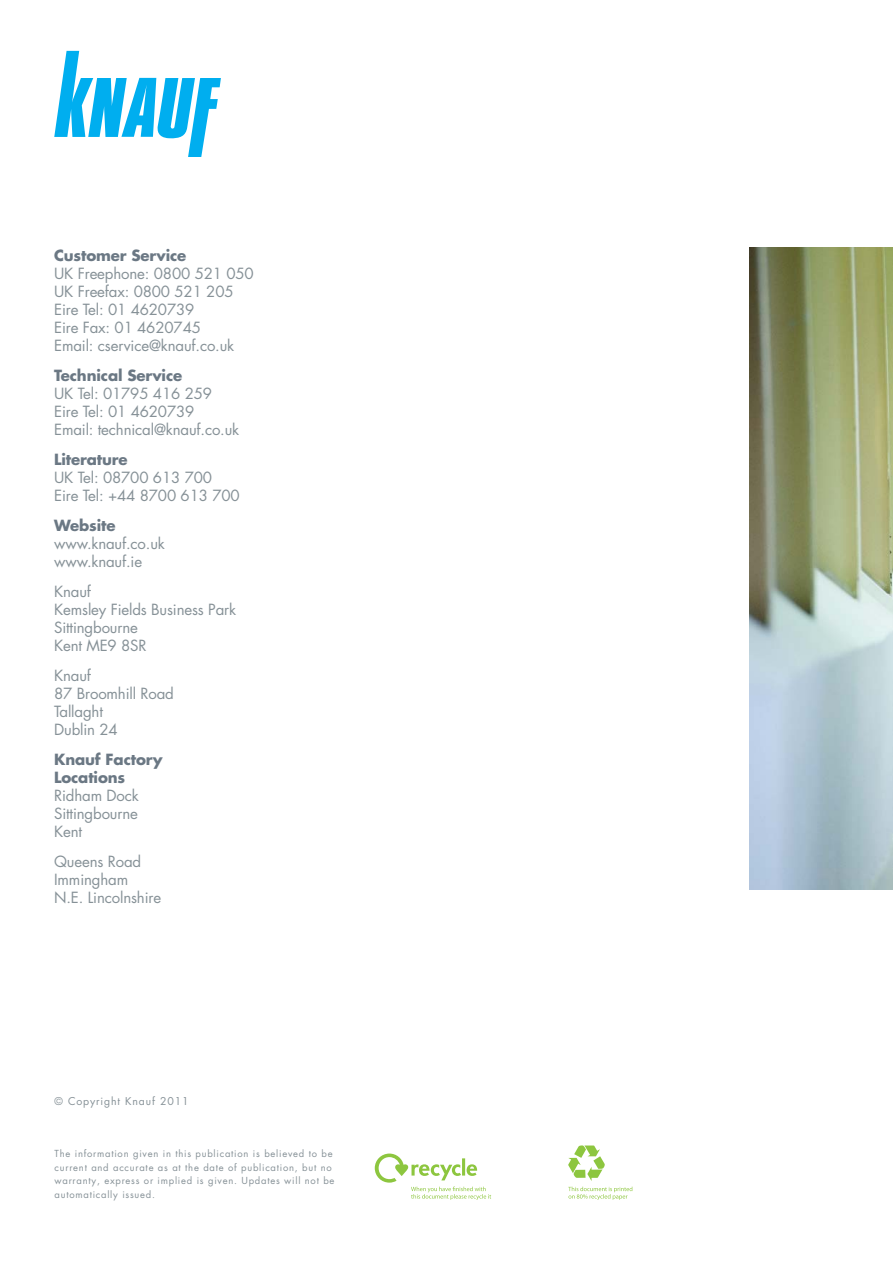
<style>
.page{position:relative;width:893px;height:1263px;background:#fff}
.page>*{position:absolute;margin:0;border:0;box-sizing:border-box;transform-origin:0 0}
.t1{font:15px/18px "Futura Std";letter-spacing:-.01em;color:#869197}
.t2{font:700 15px/18px "Futura Std";letter-spacing:-.01em;color:#6b7884}
.t3{font:10.5px "Futura Std";letter-spacing:.08em;color:#869197}
.t4{font:9.45px/13.5px "Futura Std";letter-spacing:.08em;color:#869197}
</style>
<div class="page">
<svg style="left:375px;top:1153px;width:116px;height:47px"></svg>
<svg style="left:568px;top:1187px;width:64px;height:13px"></svg>
<svg style="left:568px;top:1145px;width:37px;height:36px"></svg>
<svg style="left:54px;top:51px;width:167px;height:105px"></svg>
<img style="left:750px;top:247px;width:143px;height:642px">
<p class="t2" style="left:54px;top:246px;width:134px">Customer Service</p>
<p class="t1" style="left:54px;top:265px;width:201px">UK Freephone: 0800 521 050<br>UK Freefax: 0800 521 205<br>Eire Tel: 01 4620739<br>Eire Fax: 01 4620745<br>Email: cservice@knauf.co.uk</p>
<p class="t2" style="left:54px;top:366px;width:130px">Technical Service</p>
<p class="t1" style="left:54px;top:385px;width:187px">UK Tel: 01795 416 259<br>Eire Tel: 01 4620739<br>Email: technical@knauf.co.uk</p>
<p class="t2" style="left:54px;top:450px;width:75px">Literature</p>
<p class="t1" style="left:54px;top:469px;width:187px">UK Tel: 08700 613 700<br>Eire Tel: +44 8700 613 700</p>
<p class="t2" style="left:54px;top:516px;width:63px">Website</p>
<p class="t1" style="left:54px;top:535px;width:112px">www.knauf.co.uk www.knauf.ie</p>
<p class="t1" style="left:54px;top:583px;width:183px">Knauf<br>Kemsley Fields Business Park<br>Sittingbourne<br>Kent ME9 8SR</p>
<p class="t1" style="left:54px;top:667px;width:121px">Knauf<br>87 Broomhill Road<br>Tallaght<br>Dublin 24</p>
<p class="t2" style="left:54px;top:750px;width:110px">Knauf Factory<br>Locations</p>
<p class="t1" style="left:54px;top:787px;width:86px;text-align:justify">Ridham Dock Sittingbourne Kent</p>
<p class="t1" style="left:54px;top:853px;width:108px">Queens Road<br>Immingham<br>N.E. Lincolnshire</p>
<p class="t3" style="left:55px;top:1094px;width:136px">© Copyright Knauf 2011</p>
<p class="t4" style="left:55px;top:1147px;width:281px">The information given in this publication is believed to be current and accurate as at the date of publication, but no warranty, express or implied is given. Updates will not be automatically issued.</p>
</div>
